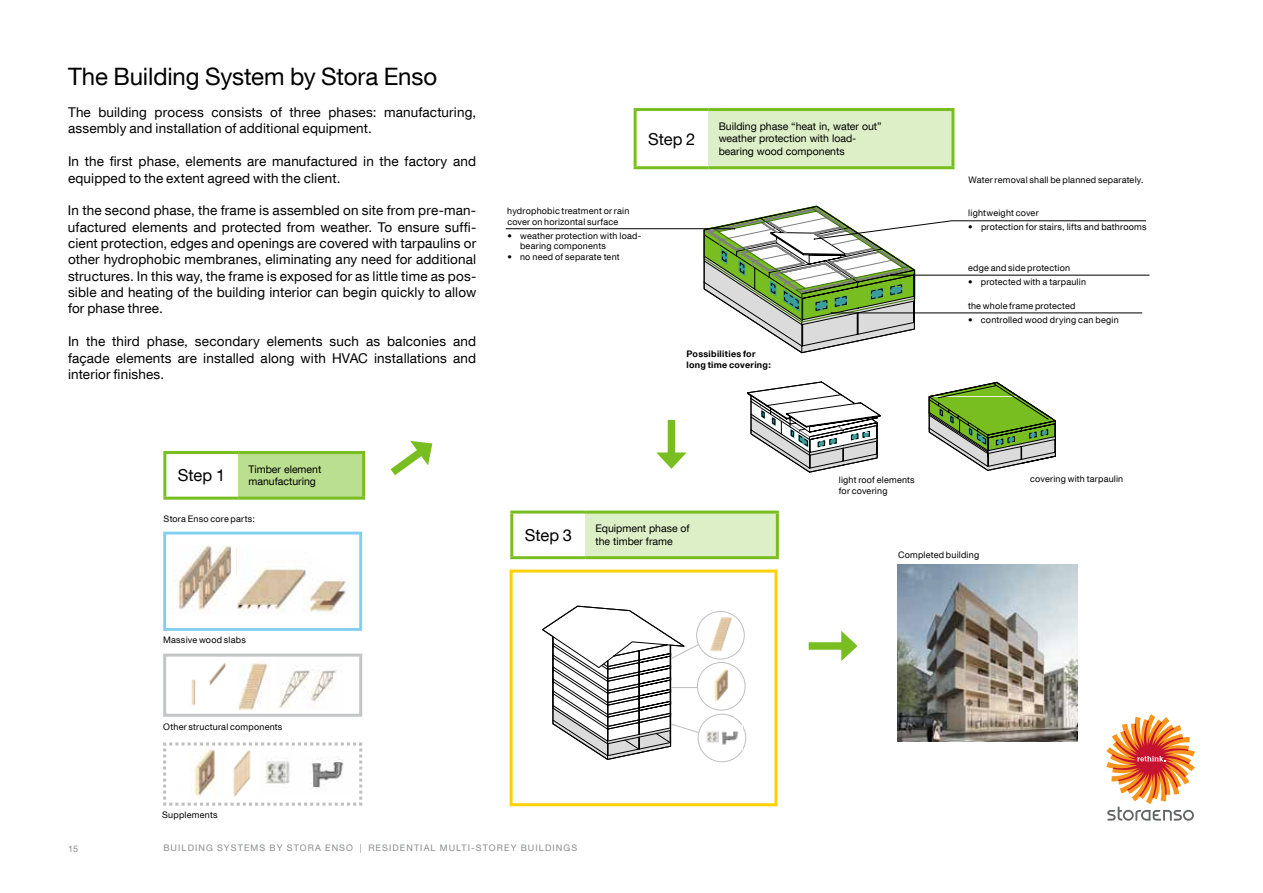
<style>
.page{position:relative;width:1263px;height:893px;background:#fff}
.page>*{position:absolute;margin:0;border:0;box-sizing:border-box;transform-origin:0 0}
.t1{font:24px "Helvetica Neue LT Com";letter-spacing:-.005em;color:#000}
.t2{font:16.5px "Helvetica Neue LT Com";color:#000}
.t3{font:13.5px/16.4px "Helvetica Neue LT Com";letter-spacing:.01em;color:#000}
.t4{font:10.5px/12.6px "Helvetica Neue LT Com";color:#000}
.t5{font:9px/10.8px "Helvetica Neue LT Com";letter-spacing:.025em;color:#000}
.t6{font:9px "Helvetica Neue LT Com";letter-spacing:.12em;color:#888b8d}
.t7{font:700 9px/10.8px "Helvetica Neue LT Com";letter-spacing:.03em;color:#000}
</style>
<div class="page">
<img style="left:898px;top:564px;width:180px;height:177px">
<svg style="left:928px;top:382px;width:128px;height:89px"></svg>
<svg style="left:747px;top:381px;width:134px;height:92px"></svg>
<hr style="left:751px;top:396px;width:1px;height:38px;background:#000">
<div style="left:696px;top:611px;width:49px;height:48px;border:1px solid #bfbfbf;border-radius:50%"></div>
<div style="left:697px;top:662px;width:48px;height:49px;border:1px solid #bfbfbf;border-radius:50%"></div>
<div style="left:698px;top:714px;width:48px;height:48px;border:1px solid #bfbfbf;border-radius:50%"></div>
<svg style="left:542px;top:606px;width:157px;height:154px"></svg>
<svg style="left:163px;top:742px;width:200px;height:64px"></svg>
<div style="left:163px;top:654px;width:199px;height:63px;border:3px solid #c3c5c6"></div>
<div style="left:163px;top:532px;width:199px;height:99px;border:3px solid #80cfef"></div>
<hr style="left:506px;top:228px;width:228px;height:1px;background:#000">
<hr style="left:891px;top:275px;width:258px;height:1px;background:#000">
<svg style="left:703px;top:205px;width:443px;height:148px"></svg>
<div style="left:809px;top:642px;width:38px;height:8px;background:#78be20"></div>
<svg style="left:841px;top:631px;width:16px;height:30px"></svg>
<div style="left:668px;top:420px;width:7px;height:39px;background:#78be20"></div>
<svg style="left:656px;top:452px;width:31px;height:17px"></svg>
<svg style="left:390px;top:440px;width:43px;height:36px"></svg>
<div style="left:510px;top:570px;width:267px;height:236px;border:3px solid #ffd100"></div>
<img style="left:228px;top:747px;width:28px;height:53px">
<img style="left:190px;top:747px;width:34px;height:53px">
<img style="left:714px;top:669px;width:14px;height:32px">
<img style="left:238px;top:661px;width:32px;height:49px">
<img style="left:274px;top:657px;width:69px;height:51px">
<img style="left:191px;top:662px;width:35px;height:44px">
<img style="left:710px;top:617px;width:22px;height:35px">
<img style="left:236px;top:547px;width:110px;height:67px">
<img style="left:177px;top:545px;width:55px;height:66px">
<img style="left:259px;top:750px;width:92px;height:47px">
<img style="left:703px;top:725px;width:39px;height:20px">
<div style="left:585px;top:512px;width:192px;height:46px;background:#ddefc7"></div>
<hr style="left:510px;top:511px;width:75px;height:3px;background:#78be20">
<hr style="left:510px;top:514px;width:3px;height:42px;background:#78be20">
<hr style="left:585px;top:511px;width:194px;height:3px;background:#78be20">
<hr style="left:776px;top:514px;width:3px;height:42px;background:#78be20">
<hr style="left:510px;top:556px;width:75px;height:3px;background:#78be20">
<hr style="left:585px;top:556px;width:194px;height:3px;background:#78be20">
<div style="left:708px;top:110px;width:245px;height:58px;background:#ddefc7"></div>
<hr style="left:634px;top:108px;width:74px;height:3px;background:#78be20">
<hr style="left:634px;top:111px;width:3px;height:55px;background:#78be20">
<hr style="left:708px;top:108px;width:246px;height:3px;background:#78be20">
<hr style="left:951px;top:111px;width:3px;height:55px;background:#78be20">
<hr style="left:634px;top:166px;width:74px;height:3px;background:#78be20">
<hr style="left:708px;top:166px;width:246px;height:3px;background:#78be20">
<div style="left:238px;top:452px;width:126px;height:46px;background:#bbdf90"></div>
<hr style="left:163px;top:451px;width:75px;height:3px;background:#78be20">
<hr style="left:163px;top:454px;width:3px;height:43px;background:#78be20">
<hr style="left:238px;top:451px;width:127px;height:3px;background:#78be20">
<hr style="left:362px;top:454px;width:3px;height:43px;background:#78be20">
<hr style="left:163px;top:497px;width:75px;height:3px;background:#78be20">
<hr style="left:238px;top:497px;width:127px;height:3px;background:#78be20">
<svg style="left:1106px;top:714px;width:89px;height:107px"></svg>
<h1 class="t1" style="left:68px;top:62px;width:371px">The Building System by Stora Enso</h1>
<p class="t3" style="left:68px;top:104px;width:410px">The building process consists of three phases: manufacturing, assembly and installation of additional equipment.</p>
<p class="t3" style="left:68px;top:153px;width:410px">In the first phase, elements are manufactured in the factory and equipped to the extent agreed with the client.</p>
<p class="t3" style="left:68px;top:202px;width:410px;text-align:justify">In the second phase, the frame is assembled on site from pre-man&shy;ufactured elements and protected from weather. To ensure suffi&shy;cient protection, edges and openings are covered with tarpaulins or other hydrophobic membranes, eliminating any need for additional structures. In this way, the frame is exposed for as little time as pos&shy;sible and heating of the building interior can begin quickly to allow for phase three.</p>
<p class="t3" style="left:68px;top:333px;width:410px;text-align:justify">In the third phase, secondary elements such as balconies and façade elements are installed along with HVAC installations and interior finishes.</p>
<p class="t2" style="left:648px;top:128px;width:49px">Step 2</p>
<p class="t4" style="left:719px;top:119px;width:164px">Building phase “heat in, water out” weather protection with load&shy;bearing wood components</p>
<p class="t5" style="left:507px;top:205px;width:124px">hydrophobic treatment or rain cover on horizontal surface</p>
<p class="t5" style="left:520px;top:230px;width:123px;text-indent:-13px">• weather protection with load&shy;bearing components</p>
<p class="t5" style="left:507px;top:251px;width:114px">• no need of separate tent</p>
<p class="t7" style="left:686px;top:348px;width:86px">Possibilities for long time covering:</p>
<p class="t5" style="left:968px;top:174px;width:177px">Water removal shall be planned separately.</p>
<p class="t5" style="left:968px;top:207px;width:72px">lightweight cover</p>
<p class="t5" style="left:968px;top:221px;width:180px">• protection for stairs, lifts and bathrooms</p>
<p class="t5" style="left:968px;top:262px;width:103px">edge and side protection</p>
<p class="t5" style="left:968px;top:276px;width:119px">• protected with a tarpaulin</p>
<p class="t5" style="left:968px;top:300px;width:109px">the whole frame protected</p>
<p class="t5" style="left:968px;top:315px;width:152px">• controlled wood drying can begin</p>
<p class="t2" style="left:178px;top:465px;width:49px">Step 1</p>
<p class="t4" style="left:248px;top:462px;width:74px">Timber element manufacturing</p>
<p class="t5" style="left:164px;top:513px;width:93px">Stora Enso core parts:</p>
<p class="t5" style="left:163px;top:634px;width:84px">Massive wood slabs</p>
<p class="t5" style="left:163px;top:721px;width:121px">Other structural components</p>
<p class="t5" style="left:162px;top:809px;width:57px">Supplements</p>
<p class="t2" style="left:525px;top:525px;width:49px">Step 3</p>
<p class="t4" style="left:595px;top:522px;width:96px">Equipment phase of the timber frame</p>
<p class="t5" style="left:839px;top:474px;width:77px">light roof elements for covering</p>
<p class="t5" style="left:898px;top:549px;width:83px">Completed building</p>
<p class="t5" style="left:1030px;top:473px;width:95px">covering with tarpaulin</p>
<p class="t6" style="left:68px;top:843px;width:12px">15</p>
<p class="t6" style="left:163px;top:842px;width:415px">BUILDING SYSTEMS BY STORA ENSO | RESIDENTIAL MULTI-STOREY BUILDINGS</p>
</div>
